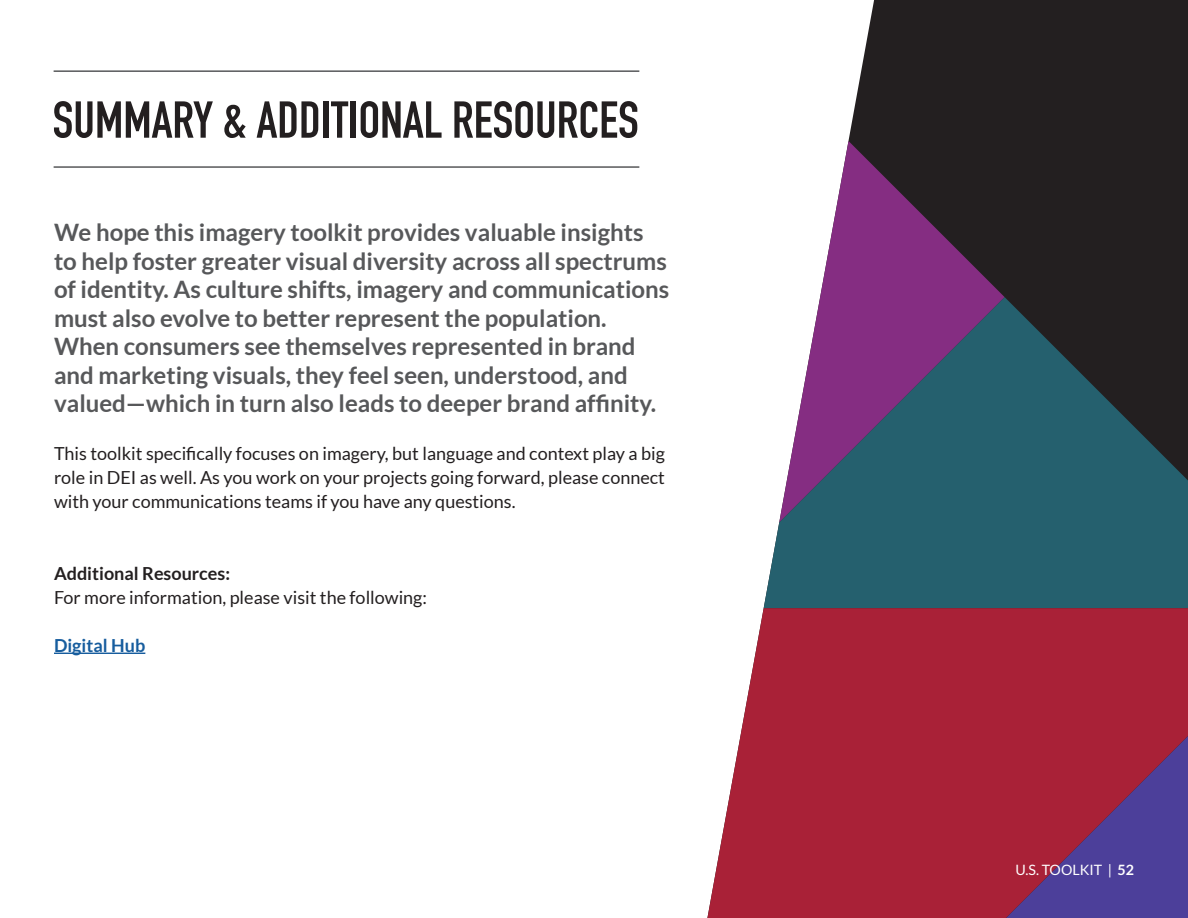
<style>
.page{position:relative;width:1188px;height:918px;background:#fff}
.page>*{position:absolute;margin:0;border:0;box-sizing:border-box;transform-origin:0 0}
.t1{font:700 51px "DIN Condensed";color:#231f20}
.t2{font:700 24px/28.5px "Lato";color:#57585a}
.t3{font:18px/24px "Lato";color:#231f20;text-align:justify}
.t4{font:700 18px "Lato";color:#231f20}
.t5{font:700 18px "Lato";color:#175d9e}
.t6{font:14.25px "Lato";color:#fff}
.s1{font-weight:700}
</style>
<div class="page">
<svg style="left:763px;top:0;width:425px;height:608px;fill:#231f20"></svg>
<svg style="left:764px;top:297px;width:424px;height:311px;background:#2f5a65"></svg>
<svg style="left:707px;top:608px;width:481px;height:310px;background:#a93a54"></svg>
<svg style="left:779px;top:141px;width:226px;height:381px"></svg>
<hr style="left:54px;top:70px;width:585px;height:2px;background:#57585a">
<hr style="left:54px;top:166px;width:585px;height:2px;background:#57585a">
<hr style="left:54px;top:653px;width:91px;height:1px;background:#175d9e">
<p class="t1" style="left:53px;top:86px;width:588px">SUMMARY &amp; ADDITIONAL RESOURCES</p>
<p class="t2" style="left:54px;top:218px;width:617px">We hope this imagery toolkit provides valuable insights to help foster greater visual diversity across all spectrums of identity. As culture shifts, imagery and communications must also evolve to better represent the population.<br>When consumers see themselves represented in brand and marketing visuals, they feel seen, understood, and valued—which in turn also leads to deeper brand affinity.</p>
<p class="t3" style="left:54px;top:442px;width:613px">This toolkit specifically focuses on imagery, but language and context play a big role in DEI as well. As you work on your projects going forward, please connect with your communications teams if you have any questions.</p>
<p class="t4" style="left:54px;top:563px;width:178px">Additional Resources:</p>
<p class="t3" style="left:54px;top:586px;width:375px">For more information, please visit the following:</p>
<p class="t5" style="left:54px;top:635px;width:93px">Digital Hub</p>
<p class="t6" style="left:1016px;top:862px;width:120px">U.S. TOOLKIT | <span class="s1">52</span></p>
</div>
